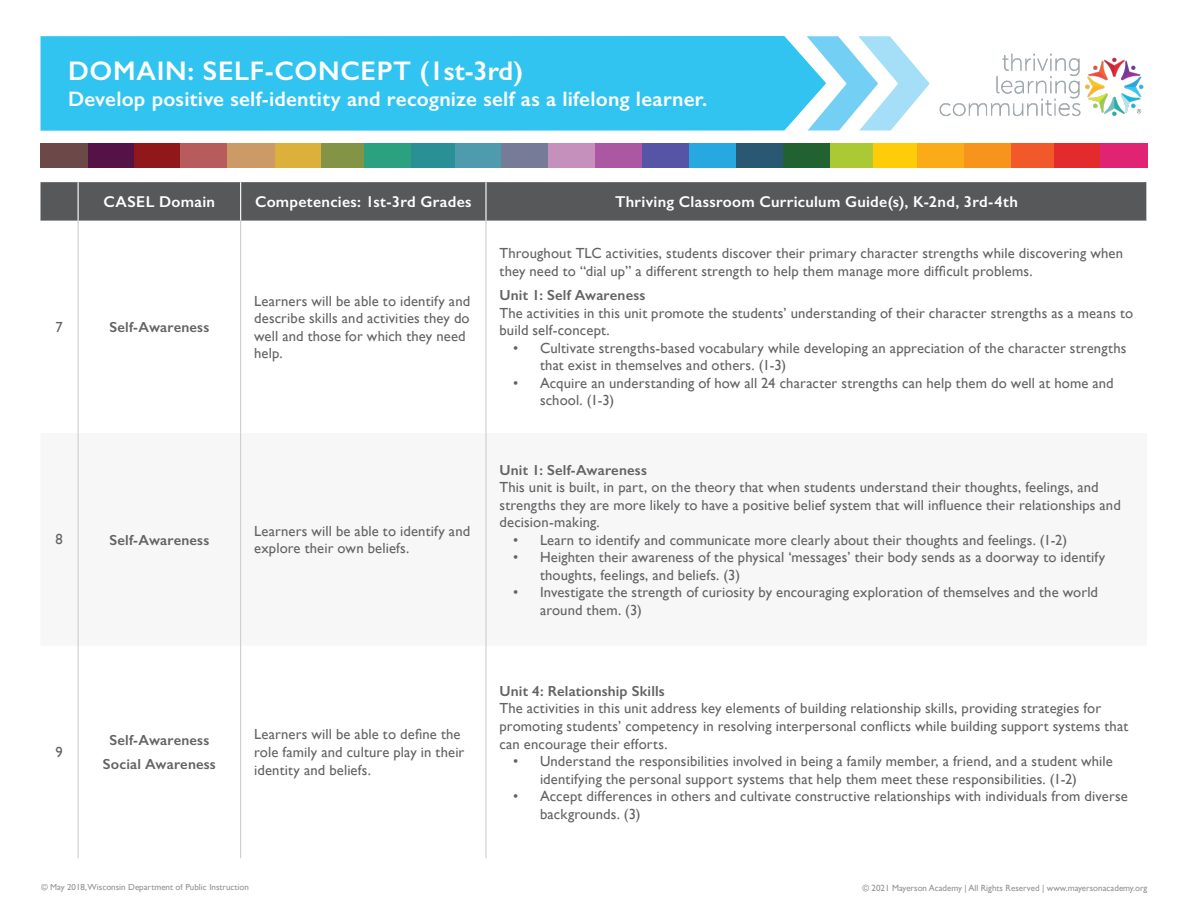
<style>
.page{position:relative;width:1188px;height:918px;background:#fff}
.page>*{position:absolute;margin:0;border:0;box-sizing:border-box;transform-origin:0 0}
.t1{font:600 27px "Gill Sans";letter-spacing:.025em;color:#fff}
.Standard_copy{font:600 21px "Gill Sans";letter-spacing:.01em;color:#fff}
.Standard_copy-2{font:600 15.75px "Gill Sans";letter-spacing:.02em;color:#fff}
.Standard_copy-3{font:14.7px/17.5px "Gill Sans";letter-spacing:.01em;color:#636366}
.Standard_copy-4{font:600 14.7px "Gill Sans";letter-spacing:.015em;color:#636366}
.t2{font:9px "Gill Sans";color:#636366}
</style>
<div class="page">
<div style="left:40px;top:182px;width:1106px;height:39px;background:#57585a"></div>
<hr style="left:240px;top:433px;width:1px;height:213px;background:#c7c8ca">
<hr style="left:486px;top:433px;width:1px;height:213px;background:#c7c8ca">
<hr style="left:240px;top:646px;width:1px;height:212px;background:#c7c8ca">
<hr style="left:486px;top:646px;width:1px;height:212px;background:#c7c8ca">
<hr style="left:78px;top:221px;width:1px;height:212px;background:#c7c8ca">
<hr style="left:78px;top:646px;width:1px;height:212px;background:#c7c8ca">
<hr style="left:78px;top:433px;width:1px;height:213px;background:#c7c8ca">
<hr style="left:78px;top:182px;width:1px;height:39px;background:#fff">
<hr style="left:240px;top:182px;width:1px;height:39px;background:#fff">
<hr style="left:485px;top:182px;width:2px;height:39px;background:#fff">
<hr style="left:240px;top:221px;width:1px;height:212px;background:#c7c8ca">
<hr style="left:486px;top:221px;width:1px;height:212px;background:#c7c8ca">
<div style="left:320px;top:143px;width:44px;height:25px;background:#839446"></div>
<div style="left:830px;top:143px;width:43px;height:25px;background:#aac934"></div>
<div style="left:873px;top:143px;width:44px;height:25px;background:#fecc08"></div>
<div style="left:1011px;top:143px;width:43px;height:25px;background:#f1592b"></div>
<div style="left:87px;top:143px;width:48px;height:25px;background:#541246"></div>
<div style="left:963px;top:143px;width:48px;height:25px;background:#f7941d"></div>
<div style="left:642px;top:143px;width:47px;height:25px;background:#5655a5"></div>
<div style="left:548px;top:143px;width:48px;height:25px;background:#c690bc"></div>
<div style="left:596px;top:143px;width:46px;height:25px;background:#ac57a1"></div>
<div style="left:410px;top:143px;width:46px;height:25px;background:#299096"></div>
<div style="left:917px;top:143px;width:46px;height:25px;background:#fbab18"></div>
<div style="left:274px;top:143px;width:46px;height:25px;background:#dcb13b"></div>
<div style="left:135px;top:143px;width:46px;height:25px;background:#90181b"></div>
<div style="left:181px;top:143px;width:46px;height:25px;background:#b85b5c"></div>
<div style="left:455px;top:143px;width:47px;height:25px;background:#4d9bad"></div>
<div style="left:1054px;top:143px;width:46px;height:25px;background:#e32b2d"></div>
<div style="left:227px;top:143px;width:47px;height:25px;background:#cc9a67"></div>
<div style="left:689px;top:143px;width:47px;height:25px;background:#28a8e0"></div>
<div style="left:40px;top:143px;width:48px;height:25px;background:#6c4848"></div>
<div style="left:736px;top:143px;width:47px;height:25px;background:#2a5772"></div>
<div style="left:364px;top:143px;width:46px;height:25px;background:#2ba17f"></div>
<div style="left:783px;top:143px;width:47px;height:25px;background:#226231"></div>
<div style="left:1100px;top:143px;width:48px;height:25px;background:#e12374"></div>
<div style="left:502px;top:143px;width:46px;height:25px;background:#767c98"></div>
<div style="left:40px;top:36px;width:786px;height:95px;background:#32c4f0"></div>
<svg style="left:807px;top:36px;width:123px;height:94px"></svg>
<img style="left:939px;top:53px;width:205px;height:63px">
<p class="t1" style="left:68px;top:55px;width:456px">DOMAIN: SELF-CONCEPT (1st-3rd)</p>
<p class="Standard_copy" style="left:68px;top:86px;width:641px">Develop positive self-identity and recognize self as a lifelong learner.</p>
<p class="Standard_copy-2" style="left:104px;top:192px;width:113px">CASEL Domain</p>
<p class="Standard_copy-2" style="left:255px;top:192px;width:218px">Competencies: 1st-3rd Grades</p>
<p class="Standard_copy-2" style="left:615px;top:192px;width:404px">Thriving Classroom Curriculum Guide(s), K-2nd, 3rd-4th</p>
<p class="Standard_copy-3" style="left:56px;top:318px;width:9px">7</p>
<p class="Standard_copy-4" style="left:109px;top:318px;width:101px">Self-Awareness</p>
<p class="Standard_copy-3" style="left:254px;top:292px;width:218px">Learners will be able to identify and describe skills and activities they do well and those for which they need help.</p>
<p class="Standard_copy-3" style="left:56px;top:531px;width:9px">8</p>
<p class="Standard_copy-4" style="left:109px;top:531px;width:101px">Self-Awareness</p>
<p class="Standard_copy-3" style="left:254px;top:522px;width:218px">Learners will be able to identify and explore their own beliefs.</p>
<p class="Standard_copy-3" style="left:56px;top:743px;width:9px">9</p>
<p class="Standard_copy-4" style="left:109px;top:731px;width:101px">Self-Awareness</p>
<p class="Standard_copy-4" style="left:103px;top:756px;width:114px">Social Awareness</p>
<p class="Standard_copy-3" style="left:254px;top:726px;width:212px">Learners will be able to define the role family and culture play in their identity and beliefs.</p>
<p class="Standard_copy-3" style="left:500px;top:244px;width:625px">Throughout TLC activities, students discover their primary character strengths while discovering when they need to “dial up” a different strength to help them manage more difficult problems.</p>
<p class="Standard_copy-4" style="left:500px;top:286px;width:147px">Unit 1: Self Awareness</p>
<p class="Standard_copy-3" style="left:500px;top:304px;width:635px">The activities in this unit promote the students’ understanding of their character strengths as a means to build self-concept.</p>
<p class="Standard_copy-3" style="left:540px;top:339px;width:588px;text-indent:-27px">• Cultivate strengths-based vocabulary while developing an appreciation of the character strengths that exist in themselves and others. (1-3)</p>
<p class="Standard_copy-3" style="left:540px;top:374px;width:575px;text-indent:-27px">• Acquire an understanding of how all 24 character strengths can help them do well at home and school. (1-3)</p>
<p class="Standard_copy-4" style="left:500px;top:461px;width:149px">Unit 1: Self-Awareness</p>
<p class="Standard_copy-3" style="left:500px;top:478px;width:623px">This unit is built, in part, on the theory that when students understand their thoughts, feelings, and strengths they are more likely to have a positive belief system that will influence their relationships and decision-making.</p>
<p class="Standard_copy-3" style="left:513px;top:531px;width:556px">• Learn to identify and communicate more clearly about their thoughts and feelings. (1-2)</p>
<p class="Standard_copy-3" style="left:540px;top:548px;width:567px;text-indent:-27px">• Heighten their awareness of the physical ‘messages’ their body sends as a doorway to identify thoughts, feelings, and beliefs. (3)</p>
<p class="Standard_copy-3" style="left:540px;top:583px;width:560px;text-indent:-27px">• Investigate the strength of curiosity by encouraging exploration of themselves and the world around them. (3)</p>
<p class="Standard_copy-4" style="left:500px;top:682px;width:167px">Unit 4: Relationship Skills</p>
<p class="Standard_copy-3" style="left:500px;top:700px;width:630px">The activities in this unit address key elements of building relationship skills, providing strategies for promoting students’ competency in resolving interpersonal conflicts while building support systems that can encourage their efforts.</p>
<p class="Standard_copy-3" style="left:540px;top:752px;width:574px;text-indent:-27px">• Understand the responsibilities involved in being a family member, a friend, and a student while identifying the personal support systems that help them meet these responsibilities. (1-2)</p>
<p class="Standard_copy-3" style="left:540px;top:787px;width:589px;text-indent:-27px">• Accept differences in others and cultivate constructive relationships with individuals from diverse backgrounds. (3)</p>
<p class="t2" style="left:41px;top:882px;width:209px">© May 2018,Wisconsin Department of Public Instruction</p>
<p class="t2" style="left:862px;top:882px;width:287px">© 2021 Mayerson Academy | All Rights Reserved | www.mayersonacademy.org</p>
</div>
